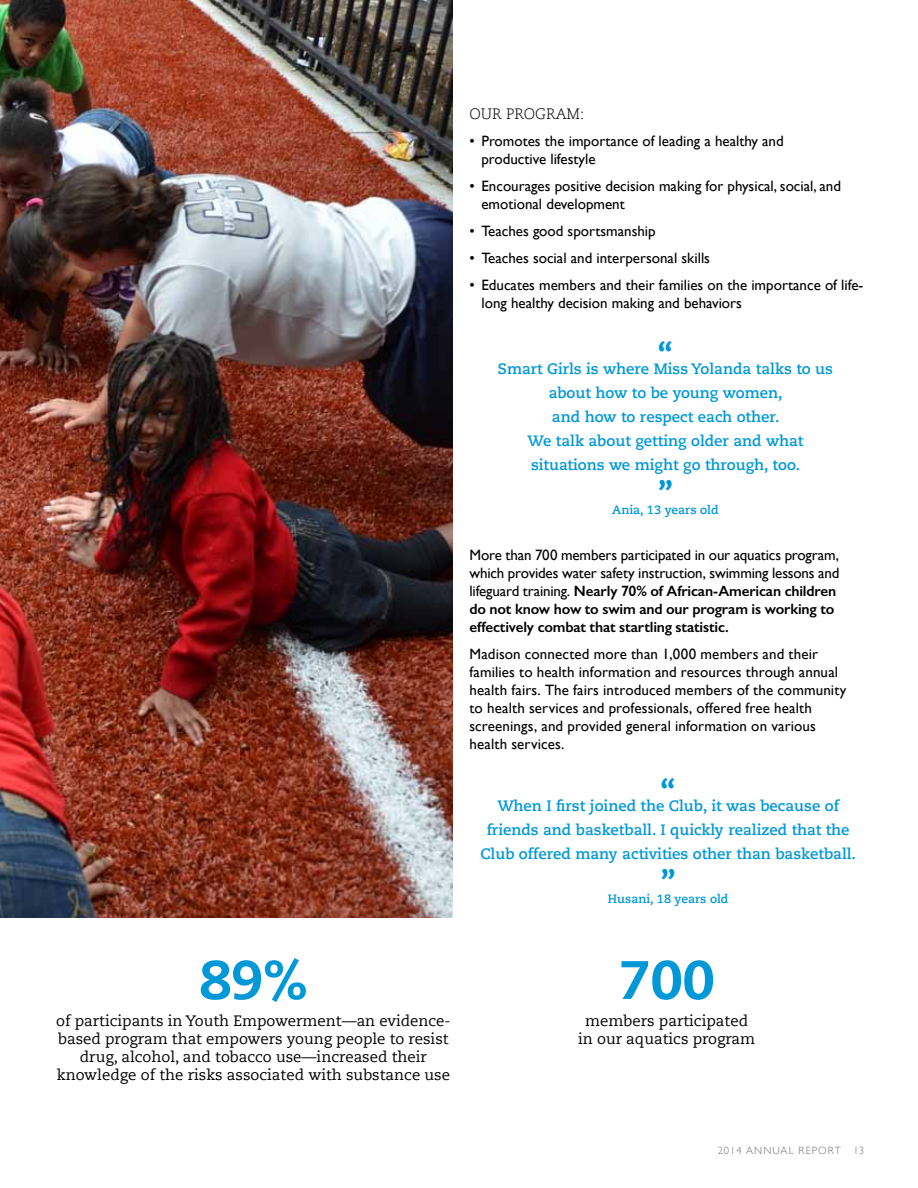
<style>
.page{position:relative;width:918px;height:1188px;background:#fff}
.page>*{position:absolute;margin:0;border:0;box-sizing:border-box;transform-origin:0 0}
.t1{font:800 54px "Caecilia LT Std";color:#0098d6}
.t2{font:800 27px "Caecilia LT Std";color:#0098d6}
.t3{font:15px/18px "Gill Sans";color:#000}
.t4{font:700 15px/24px "Caecilia LT Std";color:#0098d6;text-align:center}
.t5{font:15px/18px "Caecilia LT Std";color:#000;text-align:center}
.t6{font:300 15px "Caecilia LT Std";color:#000}
.t7{font:700 12px "Caecilia LT Std";color:#0098d6}
.t8{font:300 10.5px "Gill Sans";letter-spacing:.1em;color:#6d6e71}
.s1{font-weight:600}
</style>
<div class="page">
<img style="left:0;top:0;width:452px;height:918px">
<p class="t6" style="left:469px;top:105px;width:89px">OUR PROGRAM</p>
<p class="t6" style="left:580px;top:105px;width:6px">:</p>
<p class="t3" style="left:481px;top:131px;width:304px;text-indent:-12px">• Promotes the importance of leading a healthy and productive lifestyle</p>
<p class="t3" style="left:481px;top:176px;width:361px;text-indent:-12px">• Encourages positive decision making for physical, social, and emotional development</p>
<p class="t3" style="left:469px;top:221px;width:188px">• Teaches good sportsmanship</p>
<p class="t3" style="left:469px;top:248px;width:242px">• Teaches social and interpersonal skills</p>
<p class="t3" style="left:481px;top:275px;width:384px;text-indent:-12px">• Educates members and their families on the importance of life&shy;long healthy decision making and behaviors</p>
<h2 class="t2" style="left:658px;top:336px;width:16px">“</h2>
<p class="t4" style="left:498px;top:357px;width:337px">Smart Girls is where Miss Yolanda talks to us about how to be young women,<br>and how to respect each other.<br>We talk about getting older and what situations we might go through, too.</p>
<h2 class="t2" style="left:658px;top:475px;width:16px">”</h2>
<p class="t7" style="left:612px;top:503px;width:108px">Ania, 13 years old</p>
<p class="t3" style="left:469px;top:545px;width:371px">More than 700 members participated in our aquatics program, which provides water safety instruction, swimming lessons and lifeguard training. <span class="s1">Nearly 70% of African-American children do not know how to swim and our program is working to effectively combat that startling statistic.</span></p>
<p class="t3" style="left:469px;top:644px;width:378px">Madison connected more than 1,000 members and their families to health information and resources through annual health fairs. The fairs introduced members of the community to health services and professionals, offered free health screenings, and provided general information on various health services.</p>
<h2 class="t2" style="left:661px;top:773px;width:16px">“</h2>
<p class="t4" style="left:480px;top:794px;width:377px">When I first joined the Club, it was because of friends and basketball. I quickly realized that the<br>Club offered many activities other than basketball.</p>
<h2 class="t2" style="left:661px;top:864px;width:16px">”</h2>
<p class="t7" style="left:608px;top:892px;width:122px">Husani, 18 years old</p>
<h1 class="t1" style="left:199px;top:947px;width:109px">89%</h1>
<p class="t5" style="left:56px;top:1012px;width:396px">of participants in Youth Empowerment—an evidence&shy;based program that empowers young people to resist drug, alcohol, and tobacco use—increased their knowledge of the risks associated with substance use</p>
<h1 class="t1" style="left:619px;top:947px;width:97px">700</h1>
<p class="t5" style="left:578px;top:1012px;width:179px">members participated in our aquatics program</p>
<p class="t8" style="left:718px;top:1144px;width:148px">2014 ANNUAL REPORT 13</p>
</div>
